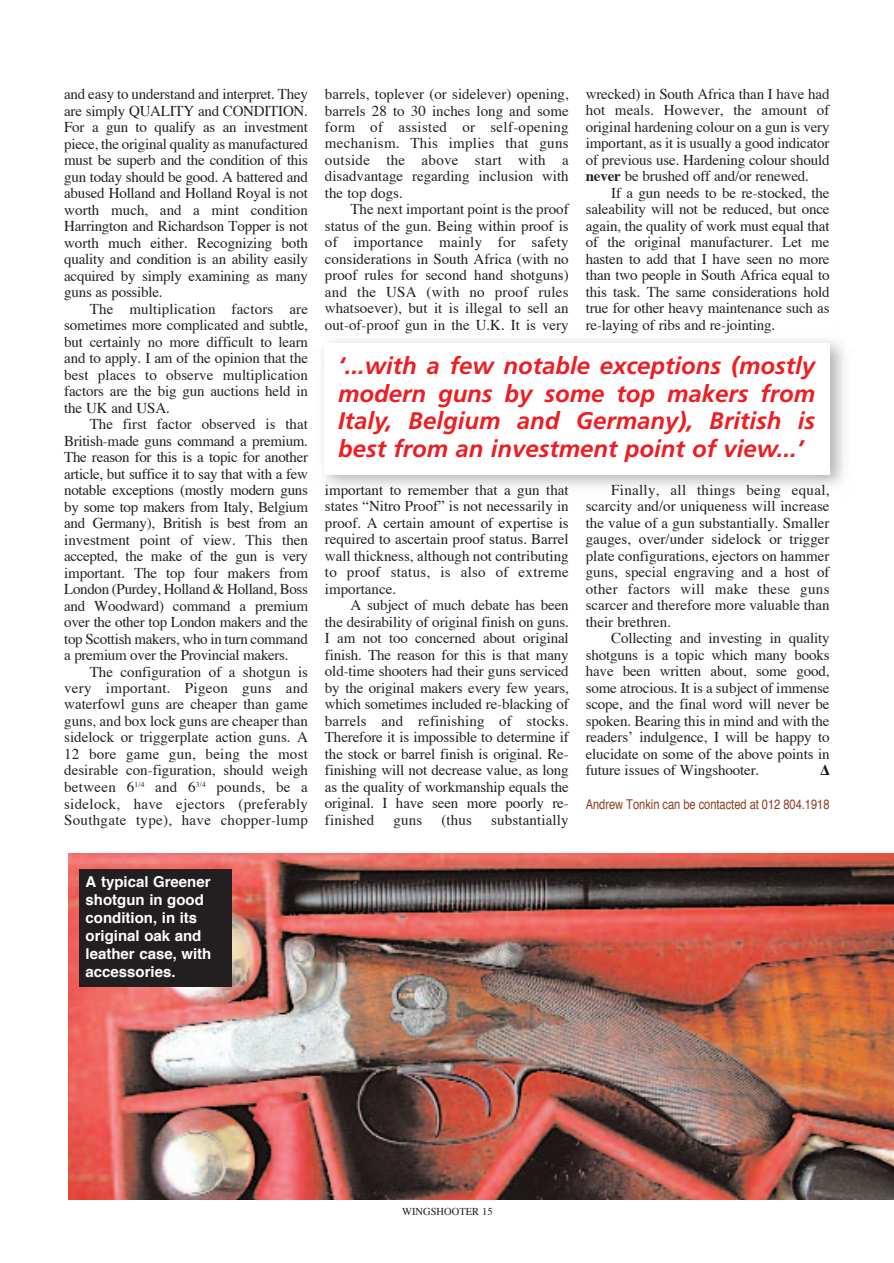
<style>
.page{position:relative;width:894px;height:1263px;background:#fff}
.page>*{position:absolute;margin:0;border:0;box-sizing:border-box;transform-origin:0 0}
.t1{font:italic 700 24px/27.6px "Frutiger";color:#ee1d23;text-align:justify}
.t2{font:15px/16.5px "Times";letter-spacing:-.01em;color:#231f20;text-align:justify}
.t3{font:700 15px/18px "Helvetica";color:#fff}
.t4{font:15px "Times";letter-spacing:.01em;color:#231f20}
.t5{font:700 15px "Times";color:#231f20}
.t6{font:condensed 13.5px "Helvetica";color:#8a3e21}
.t7{font:10.5px "Times";color:#231f20}
.s1{font-weight:700}
</style>
<div class="page">
<img style="left:69px;top:854px;width:825px;height:345px">
<div style="left:80px;top:870px;width:152px;height:117px;background:#231f20"></div>
<p class="t2" style="left:64px;top:87px;width:245px">and easy to understand and interpret. They are simply QUALITY and CONDITION.<br>For a gun to qualify as an investment piece, the original quality as manufactured must be superb and the condition of this gun today should be good. A battered and abused Holland and Holland Royal is not worth much, and a mint condition Harrington and Richardson Topper is not worth much either. Recognizing both quality and condition is an ability easily acquired by simply examining as many guns as possible.</p>
<p class="t2" style="left:64px;top:302px;width:245px;text-indent:26px">The multiplication factors are sometimes more complicated and subtle, but certainly no more difficult to learn and to apply. I am of the opinion that the best places to observe multiplication factors are the big gun auctions held in the UK and USA.</p>
<p class="t2" style="left:64px;top:417px;width:245px;text-indent:26px">The first factor observed is that British-made guns command a premium.<br>The reason for this is a topic for another article, but suffice it to say that with a few notable exceptions (mostly modern guns by some top makers from Italy, Belgium and Germany), British is best from an investment point of view. This then accepted, the make of the gun is very important. The top four makers from London (Purdey, Holland &amp; Holland, Boss and Woodward) command a premium over the other top London makers and the top Scottish makers, who in turn command a premium over the Provincial makers.</p>
<p class="t2" style="left:64px;top:664px;width:245px;text-indent:26px">The configuration of a shotgun is very important. Pigeon guns and waterfowl guns are cheaper than game guns, and box lock guns are cheaper than sidelock or triggerplate action guns. A 12 bore game gun, being the most desirable con-figuration, should weigh between 6<sup>1/4</sup> and 6<sup>3/4</sup> pounds, be a sidelock, have ejectors (preferably Southgate type), have chopper-lump</p>
<p class="t2" style="left:325px;top:87px;width:245px">barrels, toplever (or sidelever) opening, barrels 28 to 30 inches long and some form of assisted or self-opening mechanism. This implies that guns outside the above start with a disadvantage regarding inclusion with the top dogs.</p>
<p class="t2" style="left:325px;top:202px;width:245px;text-indent:26px">The next important point is the proof status of the gun. Being within proof is of importance mainly for safety considerations in South Africa (with no proof rules for second hand shotguns) and the USA (with no proof rules whatsoever), but it is illegal to sell an out-of-proof gun in the U.K. It is very</p>
<p class="t2" style="left:586px;top:87px;width:245px">wrecked) in South Africa than I have had hot meals. However, the amount of original hardening colour on a gun is very important, as it is usually a good indicator of previous use. Hardening colour should <span class="s1">never</span> be brushed off and/or renewed.</p>
<p class="t2" style="left:586px;top:186px;width:245px;text-indent:26px">If a gun needs to be re-stocked, the saleability will not be reduced, but once again, the quality of work must equal that of the original manufacturer. Let me hasten to add that I have seen no more than two people in South Africa equal to this task. The same considerations hold true for other heavy maintenance such as re-laying of ribs and re-jointing.</p>
<h1 class="t1" style="left:338px;top:354px;width:479px">‘...with a few notable exceptions (mostly modern guns by some top makers from Italy, Belgium and Germany), British is best from an investment point of view...’</h1>
<p class="t2" style="left:325px;top:483px;width:245px">important to remember that a gun that states ìNitro Proofî is not necessarily in proof. A certain amount of expertise is required to ascertain proof status. Barrel wall thickness, although not contributing to proof status, is also of extreme importance.</p>
<p class="t2" style="left:325px;top:598px;width:245px;text-indent:26px">A subject of much debate has been the desirability of original finish on guns.<br>I am not too concerned about original finish. The reason for this is that many old-time shooters had their guns serviced by the original makers every few years, which sometimes included re-blacking of barrels and refinishing of stocks.<br>Therefore it is impossible to determine if the stock or barrel finish is original. Re&shy;finishing will not decrease value, as long as the quality of workmanship equals the original. I have seen more poorly re&shy;finished</p>
<p class="t2" style="left:393px;top:813px;width:30px">guns</p>
<p class="t2" style="left:441px;top:813px;width:32px">(thus</p>
<p class="t4" style="left:491px;top:814px;width:79px">substantially</p>
<p class="t2" style="left:586px;top:483px;width:245px;text-indent:26px">Finally, all things being equal, scarcity and/or uniqueness will increase the value of a gun substantially. Smaller gauges, over/under sidelock or trigger plate configurations, ejectors on hammer guns, special engraving and a host of other factors will make these guns scarcer and therefore more valuable than their brethren.</p>
<p class="t2" style="left:586px;top:631px;width:245px;text-indent:26px">Collecting and investing in quality shotguns is a topic which many books have been written about, some good, some atrocious. It is a subject of immense scope, and the final word will never be spoken. Bearing this in mind and with the readersí indulgence, I will be happy to elucidate on some of the above points in future issues of Wingshooter.</p>
<p class="t5" style="left:820px;top:764px;width:11px">∆</p>
<p class="t6" style="left:586px;top:798px;width:245px">Andrew Tonkin can be contacted at 012 804.1918</p>
<p class="t3" style="left:86px;top:874px;width:127px">A typical Greener shotgun in good condition, in its original oak and leather case, with accessories.</p>
<p class="t7" style="left:402px;top:1207px;width:92px">WINGSHOOTER 15</p>
</div>
